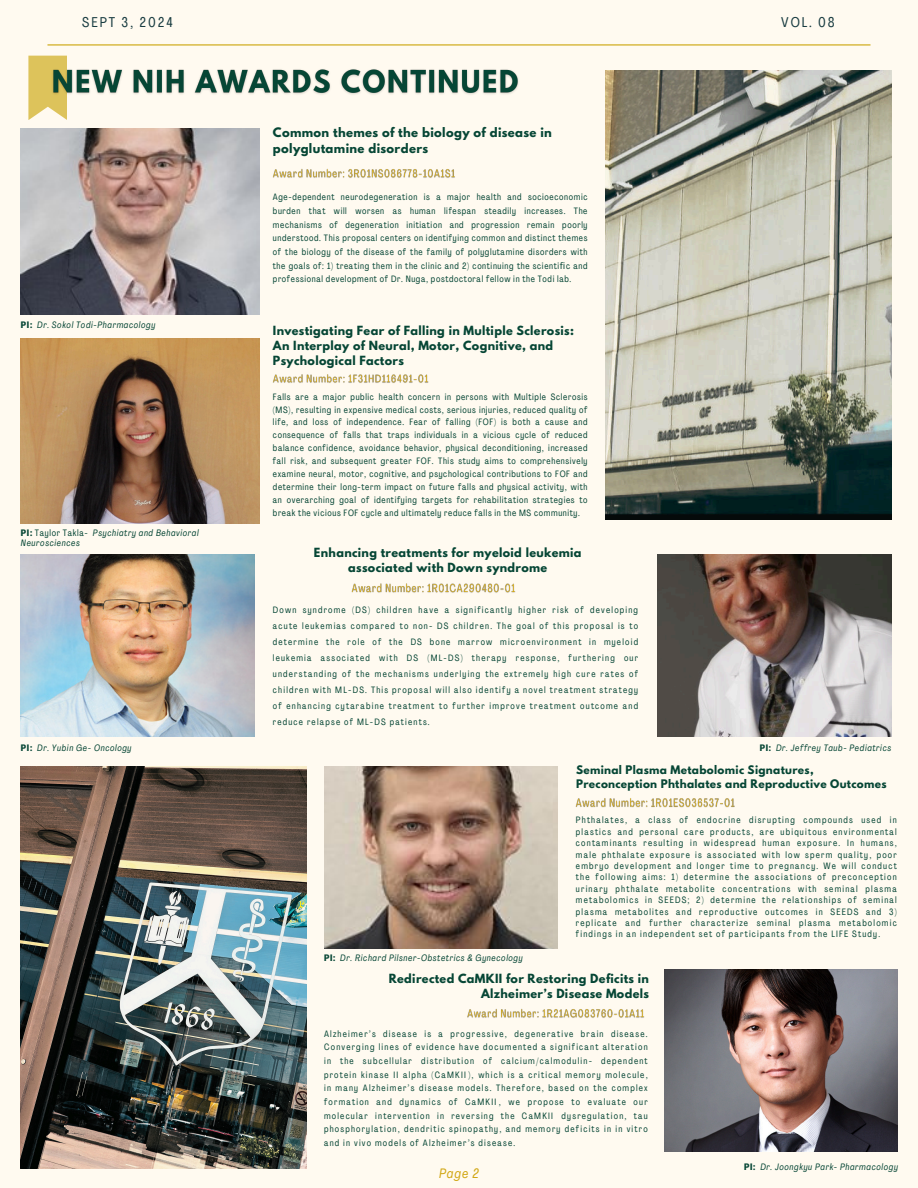
<style>
.page{position:relative;width:918px;height:1188px;background:#fffaf0}
.page>*{position:absolute;margin:0;border:0;box-sizing:border-box;transform-origin:0 0}
.t1{font:13.95px "Agrandir Tight";letter-spacing:.14em;color:#193c41}
.t2{font:italic 13.5px "Agrandir Tight";color:#d1a714}
.t3{font:700 11.55px/15.5px "League Spartan";letter-spacing:.03em;color:#064635}
.t4{font:700 11.25px/15px "League Spartan";letter-spacing:.03em;color:#064635}
.t5{font:700 10.5px/14px "League Spartan";letter-spacing:.03em;color:#064635}
.t6{font:9.15px/13.6px "Agrandir Tight";letter-spacing:.13em;color:#064635;text-align:justify}
.t7{font:italic 9.15px "Agrandir Tight";letter-spacing:.07em;color:#064635}
.t8{font:700 9.15px "Agrandir Tight";color:#064635}
.s1{font-weight:700;font-style:normal}
.s2{font-style:normal}
.s3{font-family:"Noto Sans"}
</style>
<div class="page">
<hr style="left:47px;top:44px;width:824px;height:1px;background:#cba50b">
<img style="left:605px;top:70px;width:286px;height:449px">
<img style="left:21px;top:129px;width:239px;height:186px">
<svg style="left:28px;top:56px;width:39px;height:64px;background:#e2cb72"></svg>
<img style="left:273px;top:168px;width:182px;height:10px">
<img style="left:48px;top:65px;width:471px;height:37px">
<img style="left:21px;top:338px;width:239px;height:186px">
<img style="left:273px;top:374px;width:156px;height:9px">
<img style="left:657px;top:555px;width:234px;height:182px">
<img style="left:21px;top:555px;width:234px;height:182px">
<img style="left:351px;top:583px;width:165px;height:10px">
<img style="left:20px;top:767px;width:286px;height:402px">
<img style="left:664px;top:969px;width:234px;height:182px">
<img style="left:467px;top:1009px;width:177px;height:9px">
<img style="left:324px;top:767px;width:234px;height:182px">
<img style="left:575px;top:798px;width:160px;height:10px">
<h2 class="t1" style="left:82px;top:17px;width:92px">SEPT 3, 2024</h2>
<p class="t1" style="left:781px;top:17px;width:55px">VOL. 08</p>
<p class="t3" style="left:273px;top:127px;width:281px">Common themes of the biology of disease in polyglutamine disorders</p>
<p class="t8" style="left:21px;top:321px;width:13px">PI:</p>
<h4 class="t7" style="left:37px;top:321px;width:120px">Dr. Sokol Todi-Pharmacology</h4>
<p class="t7" style="left:21px;top:529px;width:179px"><span class="s1">PI:</span> <span class="s2">Taylor Takla-</span> Psychiatry and Behavioral</p>
<h4 class="t7" style="left:21px;top:539px;width:60px">Neurosciences</h4>
<p class="t7" style="left:21px;top:744px;width:112px"><span class="s1">PI:</span> Dr. Yubin Ge- Oncology</p>
<p class="t6" style="left:273px;top:191px;width:316px">Age-dependent neurodegeneration is a major health and socioeconomic burden that will worsen as human lifespan steadily increases. The mechanisms of degeneration initiation and progression remain poorly understood. This proposal centers on identifying common and distinct themes of the biology of the disease of the family of polyglutamine disorders with the goals of: 1) treating them in the clinic and 2) continuing the scienti<span class="s3">fi</span>c and professional development of Dr. Nuga, postdoctoral fellow in the Todi lab.</p>
<p class="t4" style="left:273px;top:325px;width:303px">Investigating Fear of Falling in Multiple Sclerosis:<br>An Interplay of Neural, Motor, Cognitive, and<br>Psychological Factors</p>
<p class="t6" style="left:273px;top:391px;width:316px;line-height:12.9px">Falls are a major public health concern in persons with Multiple Sclerosis (MS), resulting in expensive medical costs, serious injuries, reduced quality of life, and loss of independence. Fear of falling (FOF) is both a cause and consequence of falls that traps individuals in a vicious cycle of reduced balance confidence, avoidance behavior, physical deconditioning, increased fall risk, and subsequent greater FOF. This study aims to comprehensively examine neural, motor, cognitive, and psychological contributions to FOF and determine their long-term impact on future falls and physical activity, with an overarching goal of identifying targets for rehabilitation strategies to break the vicious FOF cycle and ultimately reduce falls in the MS community.</p>
<p class="t4" style="left:314px;top:546px;width:269px;text-align:center">Enhancing treatments for myeloid leukemia associated with Down syndrome</p>
<h4 class="t6" style="left:273px;top:603px;width:367px;line-height:15.9px">Down syndrome (DS) children have a significantly higher risk of developing acute leukemias compared to non- DS children. The goal of this proposal is to determine the role of the DS bone marrow microenvironment in myeloid leukemia associated with DS (ML-DS) therapy response, furthering our understanding of the mechanisms underlying the extremely high cure rates of children with ML-DS. This proposal will also identify a novel treatment strategy of enhancing cytarabine treatment to further improve treatment outcome and reduce relapse of ML-DS patients.</h4>
<p class="t8" style="left:760px;top:744px;width:13px">PI:</p>
<p class="t7" style="left:776px;top:744px;width:117px">Dr. Jeffrey Taub- Pediatrics</p>
<p class="t5" style="left:576px;top:764px;width:312px">Seminal Plasma Metabolomic Signatures,<br>Preconception Phthalates and Reproductive Outcomes</p>
<p class="t7" style="left:324px;top:954px;width:200px"><span class="s1">PI:</span> Dr. Richard Pilsner-Obstetrics &amp; Gynecology</p>
<p class="t6" style="left:576px;top:815px;width:322px;line-height:11.4px">Phthalates, a class of endocrine disrupting compounds used in plastics and personal care products, are ubiquitous environmental contaminants resulting in widespread human exposure. In humans, male phthalate exposure is associated with low sperm quality, poor embryo development and longer time to pregnancy. We will conduct the following aims: 1) determine the associations of preconception urinary phthalate metabolite concentrations with seminal plasma metabolomics in SEEDS; 2) determine the relationships of seminal plasma metabolites and reproductive outcomes in SEEDS and 3) replicate and further characterize seminal plasma metabolomic findings in an independent set of participants from the LIFE Study.</p>
<p class="t4" style="left:389px;top:972px;width:262px;text-align:right">Redirected CaMKII for Restoring Deficits in<br>Alzheimer’s Disease Models</p>
<h3 class="t6" style="left:324px;top:1027px;width:325px">Alzheimer’s disease is a progressive, degenerative brain disease.<br>Converging lines of evidence have documented a significant alteration in the subcellular distribution of calcium/calmodulin- dependent protein kinase II alpha (CaMKII ), which is a critical memory molecule, in many Alzheimer’s disease models. Therefore, based on the complex formation and dynamics of CaMKII , we propose to evaluate our molecular intervention in reversing the CaMKII dysregulation, tau phosphorylation, dendritic spinopathy, and memory deficits in in vitro and in vivo models of Alzheimer’s disease.</h3>
<h4 class="t2" style="left:439px;top:1168px;width:41px">Page 2</h4>
<h4 class="t8" style="left:744px;top:1163px;width:13px">PI:</h4>
<p class="t7" style="left:760px;top:1163px;width:139px">Dr. Joongkyu Park- Pharmacology</p>
</div>
